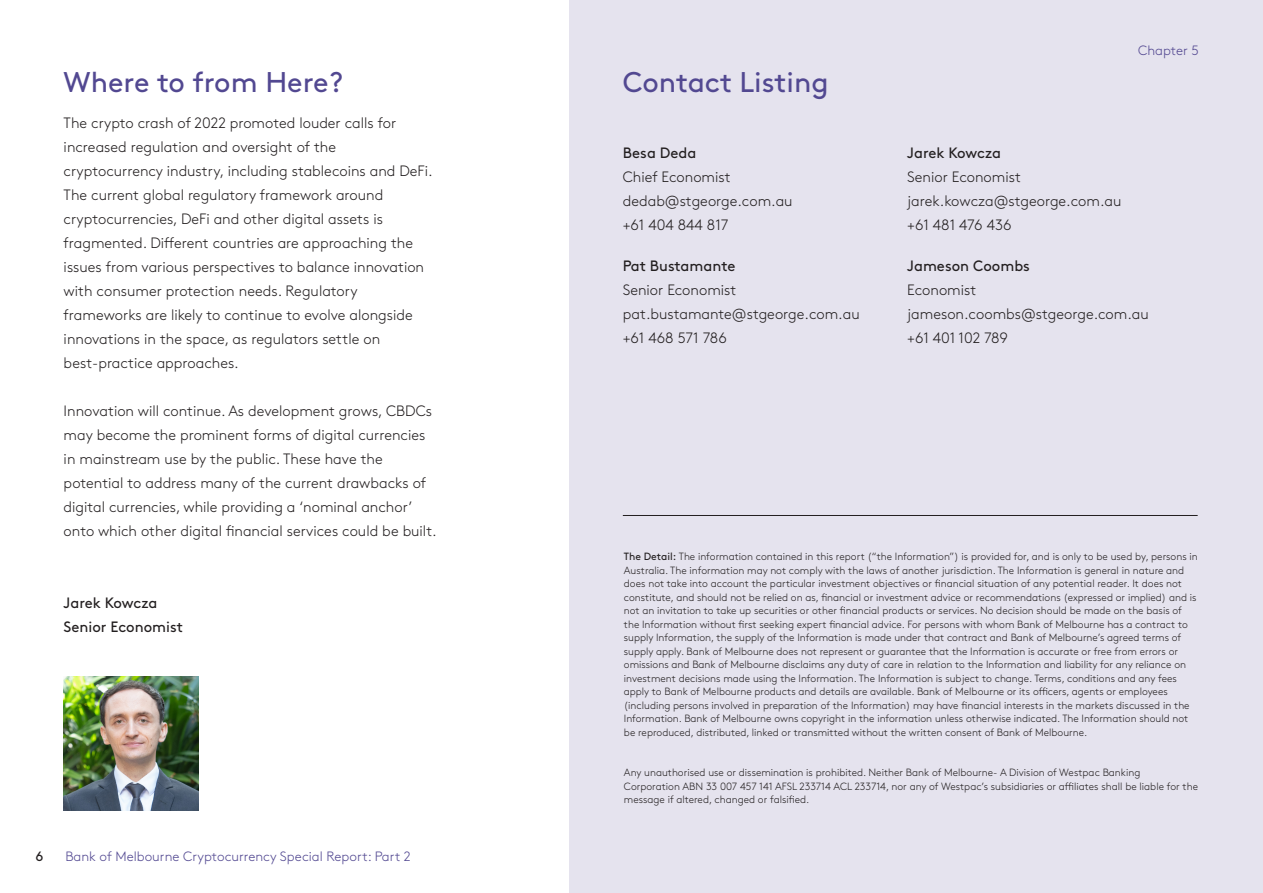
<style>
.page{position:relative;width:1263px;height:893px;background:#fff}
.page>*{position:absolute;margin:0;border:0;box-sizing:border-box;transform-origin:0 0}
.t1{font:28.5px "Brown";color:#524891}
.t2{font:300 15px/24px "Brown";color:#231f20}
.t3{font:15px/24px "Brown";color:#231f20}
.t4{font:300 13.5px "Brown";color:#524891}
.t5{font:300 13.5px "Brown";color:#534891}
.t6{font:13.5px "Brown";color:#231f20}
.t7{font:300 10.5px/13.5px "Brown";color:#231f20}
.s1{font-weight:400}
</style>
<div class="page">
<div style="left:569px;top:0;width:694px;height:893px;background:#e5e3ee"></div>
<img style="left:64px;top:677px;width:134px;height:134px">
<hr style="left:623px;top:515px;width:575px;height:1px;background:#231f20">
<h1 class="t1" style="left:64px;top:60px;width:281px">Where to from Here?</h1>
<p class="t2" style="left:64px;top:110px;width:370px">The crypto crash of 2022 promoted louder calls for increased regulation and oversight of the cryptocurrency industry, including stablecoins and DeFi.<br>The current global regulatory framework around cryptocurrencies, DeFi and other digital assets is fragmented. Different countries are approaching the issues from various perspectives to balance innovation with consumer protection needs. Regulatory frameworks are likely to continue to evolve alongside innovations in the space, as regulators settle on best-practice approaches.</p>
<p class="t2" style="left:64px;top:398px;width:375px">Innovation will continue. As development grows, CBDCs may become the prominent forms of digital currencies in mainstream use by the public. These have the potential to address many of the current drawbacks of digital currencies, while providing a ‘nominal anchor’ onto which other digital financial services could be built.</p>
<h2 class="t3" style="left:64px;top:590px;width:121px">Jarek Kowcza<br>Senior Economist</h2>
<p class="t6" style="left:35px;top:846px;width:9px">6</p>
<p class="t4" style="left:65px;top:847px;width:347px">Bank of Melbourne Cryptocurrency Special Report: Part 2</p>
<h1 class="t1" style="left:623px;top:60px;width:207px">Contact Listing</h1>
<h2 class="t3" style="left:623px;top:140px;width:75px">Besa Deda</h2>
<h2 class="t2" style="left:623px;top:164px;width:171px">Chief Economist dedab@stgeorge.com.au +61 404 844 817</h2>
<h2 class="t3" style="left:623px;top:252px;width:114px">Pat Bustamante</h2>
<h2 class="t2" style="left:623px;top:276px;width:238px">Senior Economist pat.bustamante@stgeorge.com.au +61 468 571 786</h2>
<p class="t5" style="left:1138px;top:40px;width:62px">Chapter 5</p>
<h2 class="t3" style="left:907px;top:140px;width:95px">Jarek Kowcza</h2>
<h2 class="t2" style="left:907px;top:164px;width:216px">Senior Economist jarek.kowcza@stgeorge.com.au +61 481 476 436</h2>
<h2 class="t3" style="left:907px;top:252px;width:124px">Jameson Coombs</h2>
<h2 class="t2" style="left:907px;top:276px;width:243px">Economist jameson.coombs@stgeorge.com.au +61 401 102 789</h2>
<p class="t7" style="left:624px;top:549px;width:575px"><span class="s1">The Detail:</span> The information contained in this report (“the Information”) is provided for, and is only to be used by, persons in Australia. The information may not comply with the laws of another jurisdiction. The Information is general in nature and does not take into account the particular investment objectives or financial situation of any potential reader. It does not constitute, and should not be relied on as, financial or investment advice or recommendations (expressed or implied) and is not an invitation to take up securities or other financial products or services. No decision should be made on the basis of the Information without first seeking expert financial advice. For persons with whom Bank of Melbourne has a contract to supply Information, the supply of the Information is made under that contract and Bank of Melbourne’s agreed terms of supply apply. Bank of Melbourne does not represent or guarantee that the Information is accurate or free from errors or omissions and Bank of Melbourne disclaims any duty of care in relation to the Information and liability for any reliance on investment decisions made using the Information. The Information is subject to change. Terms, conditions and any fees apply to Bank of Melbourne products and details are available. Bank of Melbourne or its officers, agents or employees (including persons involved in preparation of the Information) may have financial interests in the markets discussed in the Information. Bank of Melbourne owns copyright in the information unless otherwise indicated. The Information should not be reproduced, distributed, linked or transmitted without the written consent of Bank of Melbourne.</p>
<p class="t7" style="left:624px;top:765px;width:576px">Any unauthorised use or dissemination is prohibited. Neither Bank of Melbourne- A Division of Westpac Banking<br>Corporation ABN 33 007 457 141 AFSL 233714 ACL 233714, nor any of Westpac’s subsidiaries or affiliates shall be liable for the message if altered, changed or falsified.</p>
</div>
